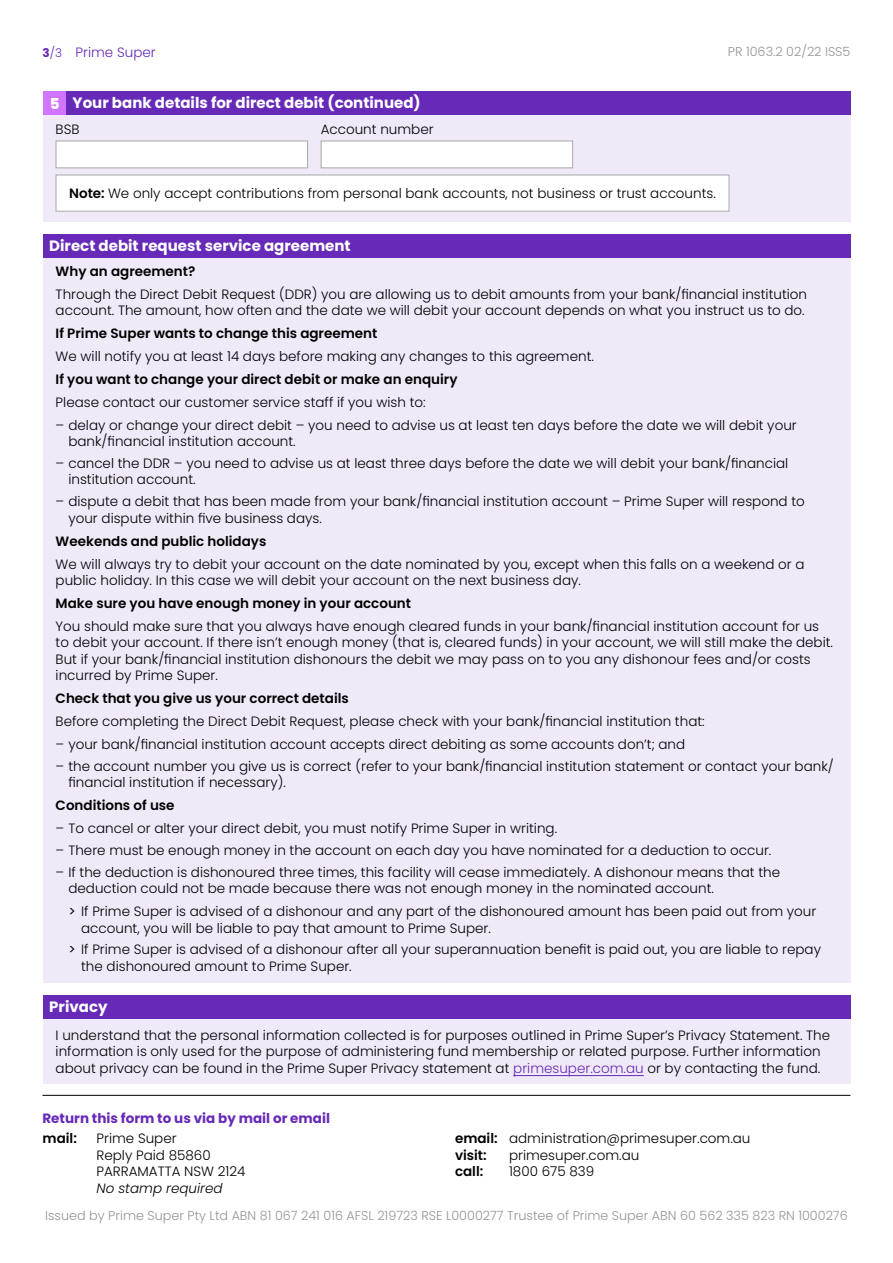
<style>
.page{position:relative;width:893px;height:1263px;background:#fff}
.page>*{position:absolute;margin:0;border:0;box-sizing:border-box;transform-origin:0 0}
.A_subhead{font:700 15px "Poppins";color:#fff}
.A_subhead-2{font:800 15px "Poppins";color:#fff}
.A_body{font:300 13.5px/16.5px "Poppins";color:#000}
.A_bullet{font:300 13.5px/16.5px "Poppins";color:#000}
.A_body-2{font:600 13.5px "Poppins";color:#000}
.B_subhead{font:700 13.5px "Poppins";color:#6629b8}
.t1{font:300 13.5px "Poppins";color:#6629b8}
.A_footnote{font:300 12.75px "Poppins";color:#939598}
.s1{font-weight:700;font-size:12px}
.s2{font-size:12px}
.s3{font-weight:600}
.s4{font-weight:400}
.s5{color:#6629b8}
.s6{font-style:italic}
</style>
<div class="page">
<div style="left:43px;top:115px;width:808px;height:106px;background:#f0eaf8"></div>
<div style="left:43px;top:92px;width:23px;height:23px;background:#d175ff"></div>
<div style="left:66px;top:92px;width:785px;height:23px;background:#6629b8"></div>
<div style="left:43px;top:257px;width:808px;height:725px;background:#f0eaf8"></div>
<div style="left:43px;top:1018px;width:808px;height:66px;background:#f0eaf8"></div>
<div style="left:43px;top:234px;width:807px;height:23px;background:#6629b8"></div>
<div style="left:43px;top:995px;width:807px;height:23px;background:#6629b8"></div>
<hr style="left:513px;top:1075px;width:131px;height:1px;background:#6629b8">
<hr style="left:43px;top:1095px;width:807px;height:1px;background:#000">
<div style="left:56px;top:141px;width:252px;height:27px;background:#fff;border:1px solid #a7a9ac"></div>
<div style="left:321px;top:141px;width:252px;height:27px;background:#fff;border:1px solid #a7a9ac"></div>
<div style="left:56px;top:175px;width:673px;height:36px;background:#fff"></div>
<div style="left:56px;top:175px;width:673px;height:37px;border:1px solid #a7a9ac"></div>
<p class="t1" style="left:43px;top:44px;width:115px"><span class="s1">3</span><span class="s2">/3</span> Prime Super</p>
<p class="A_footnote" style="left:728px;top:44px;width:124px">PR 1063.2 02/22 ISS5</p>
<h3 class="A_subhead-2" style="left:50px;top:95px;width:11px">5</h3>
<h3 class="A_subhead" style="left:73px;top:94px;width:350px">Your bank details for direct debit (continued)</h3>
<p class="A_body" style="left:56px;top:121px;width:25px">BSB</p>
<p class="A_body" style="left:321px;top:121px;width:114px">Account number</p>
<p class="A_body" style="left:69px;top:185px;width:648px"><span class="s3">Note:</span> We only accept contributions from personal bank accounts, not business or trust accounts.</p>
<h3 class="A_subhead" style="left:49px;top:237px;width:303px">Direct debit request service agreement</h3>
<p class="A_body-2" style="left:56px;top:263px;width:141px">Why an agreement?</p>
<p class="A_body" style="left:56px;top:286px;width:753px">Through the Direct Debit Request (DDR) you are allowing us to debit amounts from your bank/financial institution account. The amount, how often and the date we will debit your account depends on what you instruct us to do.</p>
<p class="A_body-2" style="left:56px;top:325px;width:323px">If Prime Super wants to change this agreement</p>
<p class="A_body" style="left:56px;top:348px;width:540px">We will notify you at least 14 days before making any changes to this agreement.</p>
<p class="A_body-2" style="left:56px;top:371px;width:403px">If you want to change your direct debit or make an enquiry</p>
<p class="A_body" style="left:56px;top:394px;width:372px">Please contact our customer service staff if you wish to:</p>
<p class="A_bullet" style="left:68px;top:417px;width:730px;text-indent:-13px">– delay or change your direct debit – you need to advise us at least ten days before the date we will debit your bank/financial institution account.</p>
<p class="A_bullet" style="left:68px;top:455px;width:721px;text-indent:-13px">– cancel the DDR – you need to advise us at least three days before the date we will debit your bank/financial institution account.</p>
<p class="A_bullet" style="left:68px;top:493px;width:738px;text-indent:-13px">– dispute a debit that has been made from your bank/financial institution account – Prime Super will respond to your dispute within five business days.</p>
<p class="A_body-2" style="left:56px;top:533px;width:212px">Weekends and public holidays</p>
<p class="A_body" style="left:56px;top:556px;width:750px">We will always try to debit your account on the date nominated by you, except when this falls on a weekend or a public holiday. In this case we will debit your account on the next business day.</p>
<p class="A_body-2" style="left:56px;top:595px;width:357px">Make sure you have enough money in your account</p>
<p class="A_body" style="left:56px;top:618px;width:779px">You should make sure that you always have enough cleared funds in your bank/financial institution account for us to debit your account. If there isn’t enough money (that is, cleared funds) in your account, we will still make the debit.<br>But if your bank/financial institution dishonours the debit we may pass on to you any dishonour fees and/or costs incurred by Prime Super.</p>
<p class="A_body-2" style="left:56px;top:691px;width:295px">Check that you give us your correct details</p>
<p class="A_body" style="left:56px;top:713px;width:651px">Before completing the Direct Debit Request, please check with your bank/financial institution that:</p>
<p class="A_bullet" style="left:56px;top:736px;width:631px">– your bank/financial institution account accepts direct debiting as some accounts don’t; and</p>
<p class="A_bullet" style="left:68px;top:758px;width:767px;text-indent:-13px">– the account number you give us is correct (refer to your bank/financial institution statement or contact your bank/ financial institution if necessary).</p>
<p class="A_body-2" style="left:56px;top:797px;width:121px">Conditions of use</p>
<p class="A_bullet" style="left:56px;top:820px;width:503px">– To cancel or alter your direct debit, you must notify Prime Super in writing.</p>
<p class="A_bullet" style="left:56px;top:842px;width:717px">– There must be enough money in the account on each day you have nominated for a deduction to occur.</p>
<p class="A_bullet" style="left:68px;top:864px;width:713px;text-indent:-13px">– If the deduction is dishonoured three times, this facility will cease immediately. A dishonour means that the deduction could not be made because there was not enough money in the nominated account.</p>
<p class="A_body" style="left:81px;top:903px;width:737px;text-indent:-13px"><span class="s4">&gt;</span> If Prime Super is advised of a dishonour and any part of the dishonoured amount has been paid out from your account, you will be liable to pay that amount to Prime Super.</p>
<p class="A_body" style="left:81px;top:941px;width:741px;text-indent:-13px"><span class="s4">&gt;</span> If Prime Super is advised of a dishonour after all your superannuation benefit is paid out, you are liable to repay the dishonoured amount to Prime Super.</p>
<h3 class="A_subhead" style="left:49px;top:998px;width:60px">Privacy</h3>
<p class="A_body" style="left:56px;top:1027px;width:776px">I understand that the personal information collected is for purposes outlined in Prime Super’s Privacy Statement. The information is only used for the purpose of administering fund membership or related purpose. Further information about privacy can be found in the Prime Super Privacy statement at <span class="s5">primesuper.com.au</span> or by contacting the fund.</p>
<h4 class="B_subhead" style="left:43px;top:1110px;width:289px">Return this form to us via by mail or email</h4>
<p class="A_body-2" style="left:43px;top:1130px;width:36px">mail:</p>
<p class="A_body" style="left:97px;top:1130px;width:151px">Prime Super<br>Reply Paid 85860<br>PARRAMATTA NSW 2124<br><span class="s6">No stamp required</span></p>
<p class="A_body" style="left:455px;top:1130px;width:297px"><span class="s3">email:</span> administration@primesuper.com.au <span class="s3">visit:</span></p>
<p class="A_body" style="left:509px;top:1146px;width:132px">primesuper.com.au</p>
<p class="A_body-2" style="left:455px;top:1163px;width:30px">call:</p>
<p class="A_body" style="left:509px;top:1163px;width:87px">1800 675 839</p>
<p class="A_footnote" style="left:45px;top:1208px;width:804px">Issued by Prime Super Pty Ltd ABN 81 067 241 016 AFSL 219723 RSE L0000277 Trustee of Prime Super ABN 60 562 335 823 RN 1000276</p>
</div>
